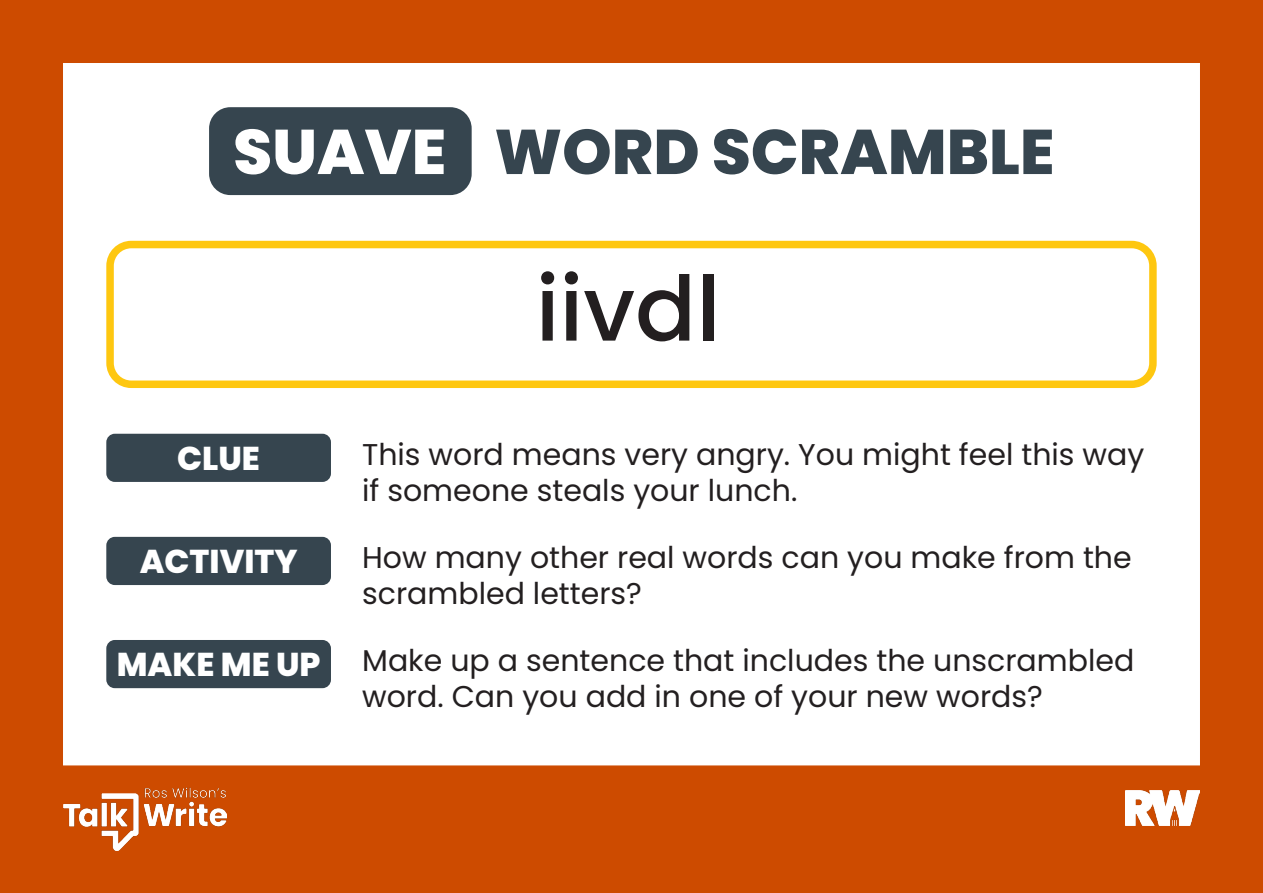
<style>
.page{position:relative;width:1263px;height:893px;background:#fff}
.page>*{position:absolute;margin:0;border:0;box-sizing:border-box;transform-origin:0 0}
.t1{font:500 90px "Poppins";color:#231f20}
.t2{font:800 63px "Poppins";color:#36454f}
.t3{font:800 33px "Poppins";color:#fff}
.t4{font:30px/36px "Poppins";color:#231f20}
.s1{color:#fff}
</style>
<div class="page">
<div style="left:0;top:0;width:1263px;height:893px;border:63px solid #cd4b00"></div>
<div style="left:209px;top:107px;width:263px;height:88px;background:#36454f;border-radius:21px"></div>
<div style="left:0;top:765px;width:1263px;height:128px;background:#cd4b00"></div>
<img style="left:1125px;top:790px;width:74px;height:36px">
<div style="left:106px;top:241px;width:1051px;height:147px;border:8px solid #fec710;border-radius:21px"></div>
<div style="left:106px;top:434px;width:225px;height:48px;background:#36454f;border-radius:9px"></div>
<div style="left:106px;top:537px;width:225px;height:48px;background:#36454f;border-radius:9px"></div>
<div style="left:106px;top:640px;width:225px;height:48px;background:#36454f;border-radius:9px"></div>
<img style="left:64px;top:787px;width:163px;height:64px">
<h2 class="t2" style="left:233px;top:115px;width:823px"><span class="s1">SUAVE</span> WORD SCRAMBLE</h2>
<p class="t1" style="left:536px;top:257px;width:186px">iivdl</p>
<p class="t3" style="left:177px;top:439px;width:84px">CLUE</p>
<p class="t4" style="left:362px;top:437px;width:784px">This word means very angry. You might feel this way if someone steals your lunch.</p>
<p class="t3" style="left:140px;top:543px;width:159px">ACTIVITY</p>
<p class="t4" style="left:362px;top:540px;width:771px">How many other real words can you make from the scrambled letters?</p>
<p class="t3" style="left:117px;top:645px;width:205px">MAKE ME UP</p>
<p class="t4" style="left:362px;top:643px;width:774px">Make up a sentence that includes the unscrambled word. Can you add in one of your new words?</p>
</div>
